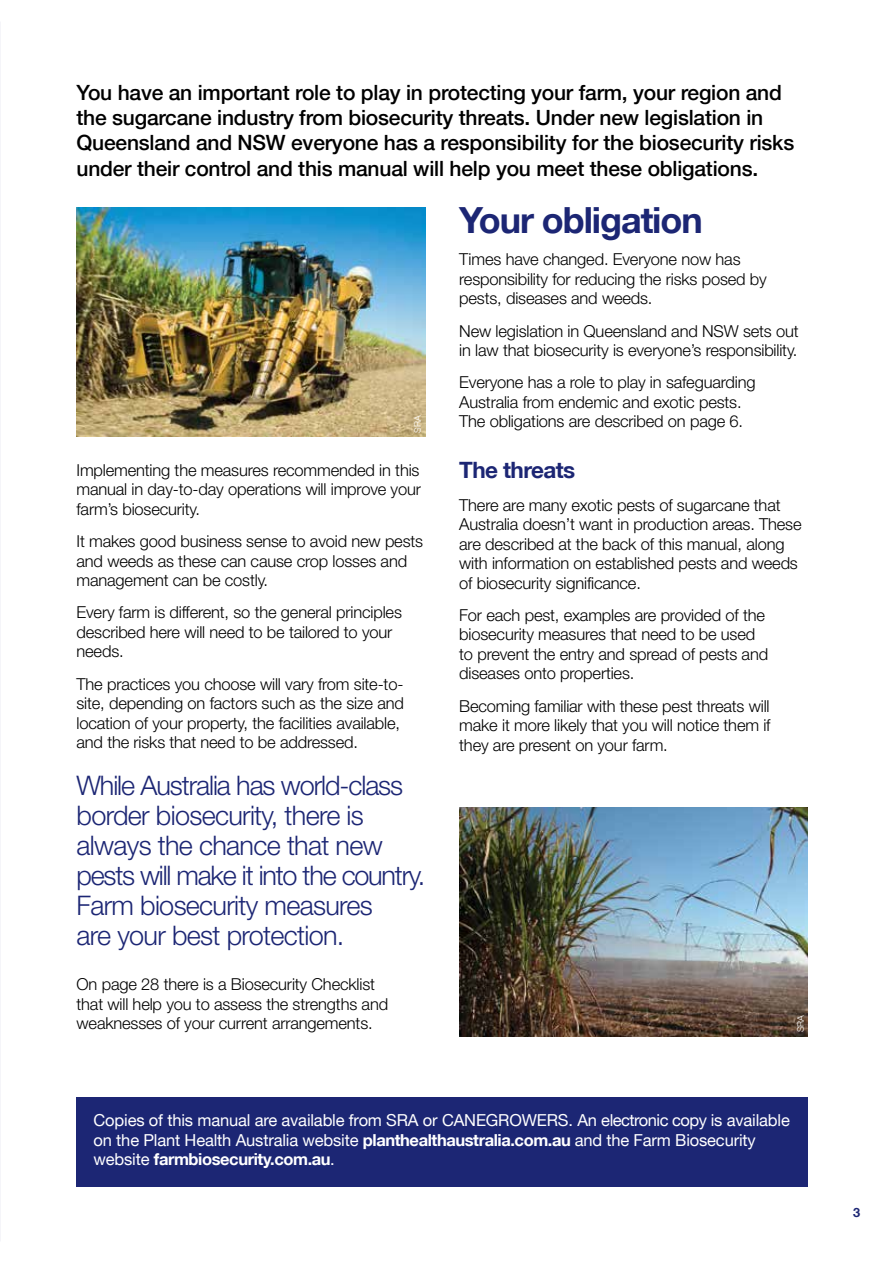
<style>
.page{position:relative;width:893px;height:1263px;background:#fff}
.page>*{position:absolute;margin:0;border:0;box-sizing:border-box;transform-origin:0 0}
.t1{font:700 36px "Helvetica Neue";letter-spacing:-.03em;color:#1c2674}
.t2{font:300 27px/30px "Helvetica Neue LT Std";letter-spacing:-.025em;color:#1c2674}
.t3{font:700 22.5px "Helvetica Neue";letter-spacing:-.025em;color:#1c2674}
.t4{font:500 21px/25.2px "Helvetica Neue";letter-spacing:-.01em;color:#000}
.t5{font:300 16.5px/19.5px "Helvetica Neue LT Std";letter-spacing:-.01em;color:#000}
.t6{font:16.5px/19.5px "Helvetica Neue";letter-spacing:-.01em;color:#fff}
.t7{font:700 12.75px "Helvetica Neue";color:#1c2674}
.t8{font:300 9px "Helvetica Neue LT Std";letter-spacing:-.01em;color:#fff}
.s1{font-weight:700}
</style>
<div class="page">
<hr style="left:0;top:21px;width:1px;height:1221px;background:#e6e7e8">
<div style="left:77px;top:1097px;width:731px;height:90px;background:#1c2674"></div>
<img style="left:77px;top:207px;width:348px;height:230px">
<img style="left:459px;top:807px;width:349px;height:230px">
<p class="t4" style="left:77px;top:80px;width:719px">You have an important role to play in protecting your farm, your region and the sugarcane industry from biosecurity threats. Under new legislation in Queensland and NSW everyone has a responsibility for the biosecurity risks under their control and this manual will help you meet these obligations.</p>
<p class="t8" style="left:412px;top:433px;width:19px;rotate:-90deg">SRA</p>
<p class="t5" style="left:77px;top:460px;width:346px;text-align:justify">Implementing the measures recommended in this manual in day-to-day operations will improve your farm’s biosecurity.</p>
<p class="t5" style="left:77px;top:531px;width:348px">It makes good business sense to avoid new pests and weeds as these can cause crop losses and management can be costly.</p>
<p class="t5" style="left:77px;top:602px;width:327px">Every farm is different, so the general principles described here will need to be tailored to your needs.</p>
<p class="t5" style="left:77px;top:674px;width:329px">The practices you choose will vary from site-to&shy;site, depending on factors such as the size and location of your property, the facilities available, and the risks that need to be addressed.</p>
<h2 class="t2" style="left:77px;top:770px;width:350px">While Australia has world-class border biosecurity, there is always the chance that new pests will make it into the country.<br>Farm biosecurity measures<br>are your best protection.</h2>
<p class="t5" style="left:77px;top:974px;width:313px">On page 28 there is a Biosecurity Checklist that will help you to assess the strengths and weaknesses of your current arrangements.</p>
<h1 class="t1" style="left:459px;top:198px;width:245px">Your obligation</h1>
<p class="t5" style="left:459px;top:249px;width:309px">Times have changed. Everyone now has responsibility for reducing the risks posed by pests, diseases and weeds.</p>
<p class="t5" style="left:459px;top:321px;width:341px">New legislation in Queensland and NSW sets out in law that biosecurity is everyone’s responsibility.</p>
<p class="t5" style="left:459px;top:372px;width:298px">Everyone has a role to play in safeguarding<br>Australia from endemic and exotic pests.<br>The obligations are described on page 6.</p>
<h3 class="t3" style="left:459px;top:456px;width:118px">The threats</h3>
<p class="t5" style="left:459px;top:495px;width:344px">There are many exotic pests of sugarcane that Australia doesn’t want in production areas. These are described at the back of this manual, along with information on established pests and weeds of biosecurity significance.</p>
<p class="t5" style="left:459px;top:605px;width:310px">For each pest, examples are provided of the biosecurity measures that need to be used to prevent the entry and spread of pests and diseases onto properties.</p>
<p class="t5" style="left:459px;top:696px;width:313px;text-align:justify">Becoming familiar with these pest threats will make it more likely that you will notice them if they are present on your farm.</p>
<p class="t8" style="left:795px;top:1032px;width:19px;rotate:-90deg">SRA</p>
<p class="t6" style="left:94px;top:1110px;width:698px">Copies of this manual are available from SRA or CANEGROWERS. An electronic copy is available on the Plant Health Australia website <span class="s1">planthealthaustralia.com.au</span> and the Farm Biosecurity website <span class="s1">farmbiosecurity.com.au</span>.</p>
<p class="t7" style="left:853px;top:1204px;width:9px">3</p>
</div>
